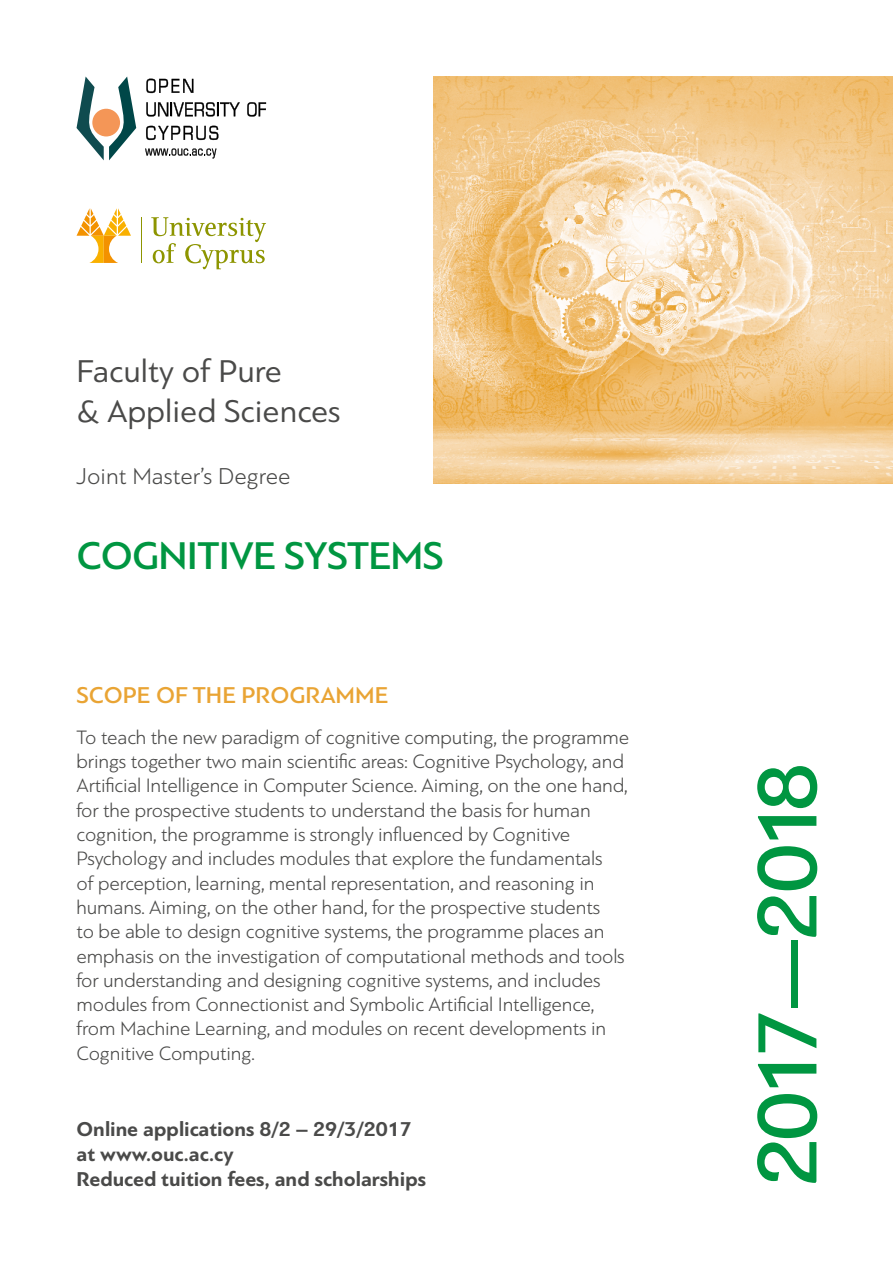
<style>
.page{position:relative;width:893px;height:1263px;background:#fff}
.page>*{position:absolute;margin:0;border:0;box-sizing:border-box;transform-origin:0 0}
.t1{font:500 88.05px "PF Bague Sans Pro";letter-spacing:-.06em;color:#009641}
.t2{font:500 40.5px "PF Bague Sans Pro";letter-spacing:-.02em;color:#009641}
.t3{font:33px/39.6px "PF Bague Sans Pro";color:#4a4a49}
.t4{font:300 24px "PF Bague Sans Pro";color:#4a4a49}
.t5{font:500 24px "PF Bague Sans Pro";color:#e9a434}
.t6{font:700 21px/25.2px "PF Bague Sans Pro";color:#4a4a49}
.t7{font:300 20.25px/24.3px "PF Bague Sans Pro";letter-spacing:-.01em;color:#4a4a49}
</style>
<div class="page">
<img style="left:434px;top:77px;width:459px;height:407px">
<svg style="left:146px;top:79px;width:47px;height:14px"></svg>
<svg style="left:146px;top:102px;width:94px;height:15px"></svg>
<svg style="left:247px;top:102px;width:19px;height:15px"></svg>
<svg style="left:146px;top:126px;width:72px;height:14px"></svg>
<svg style="left:77px;top:77px;width:59px;height:83px"></svg>
<svg style="left:145px;top:148px;width:71px;height:11px"></svg>
<svg style="left:77px;top:208px;width:54px;height:55px"></svg>
<hr style="left:141px;top:217px;width:1px;height:46px;background:#8d9500">
<svg style="left:151px;top:217px;width:115px;height:52px"></svg>
<h3 class="t3" style="left:77px;top:352px;width:266px">Faculty of Pure<br>&amp; Applied Sciences</h3>
<p class="t4" style="left:77px;top:462px;width:216px">Joint Master’s Degree</p>
<h2 class="t2" style="left:77px;top:532px;width:369px">COGNITIVE SYSTEMS</h2>
<p class="t5" style="left:77px;top:680px;width:313px">SCOPE OF THE PROGRAMME</p>
<p class="t7" style="left:77px;top:725px;width:554px">To teach the new paradigm of cognitive computing, the programme brings together two main scientific areas: Cognitive Psychology, and Artificial Intelligence in Computer Science. Aiming, on the one hand, for the prospective students to understand the basis for human cognition, the programme is strongly influenced by Cognitive Psychology and includes modules that explore the fundamentals<br>of perception, learning, mental representation, and reasoning in humans. Aiming, on the other hand, for the prospective students<br>to be able to design cognitive systems, the programme places an emphasis on the investigation of computational methods and tools for understanding and designing cognitive systems, and includes modules from Connectionist and Symbolic Artificial Intelligence, from Machine Learning, and modules on recent developments in Cognitive Computing.</p>
<p class="t6" style="left:77px;top:1117px;width:351px">Online applications 8/2 – 29/3/2017 at www.ouc.ac.cy<br>Reduced tuition fees, and scholarships</p>
<h1 class="t1" style="left:735px;top:1186px;width:425px;rotate:-90deg">2017—2018</h1>
</div>
